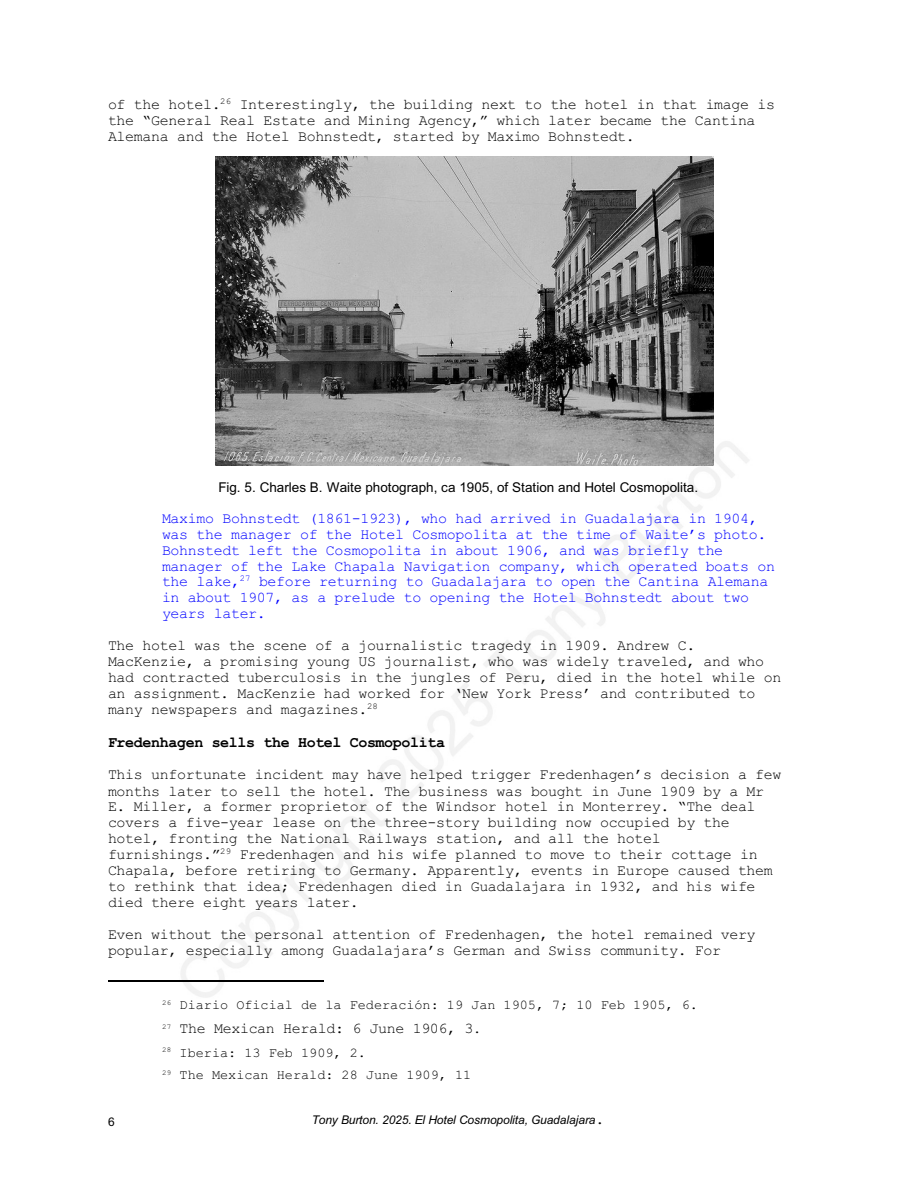
<style>
.page{position:relative;width:918px;height:1188px;background:#fff}
.page>*{position:absolute;margin:0;border:0;box-sizing:border-box;transform-origin:0 0}
.t1{font:15px/15.9px "Courier New";letter-spacing:-.02em;color:#000}
.t2{font:15px/15.9px "Courier New";letter-spacing:-.02em;color:#00f}
.t3{font:700 15px "Courier New";letter-spacing:-.02em;color:#000}
.t4{font:13.5px/22.4px "Courier New";color:#000}
.t5{font:13.5px "Arial";color:#000}
.t6{font:italic 12px "Arial";letter-spacing:-.005em;color:#000}
.t7{font:12px "Arial";color:#000}
.s1{font-size:13.5px}
.s2{font-family:"Courier New";font-style:normal;font-size:15px}
</style>
<div class="page">
<img style="left:108px;top:156px;width:641px;height:842px">
<img style="left:215px;top:157px;width:498px;height:309px">
<hr style="left:108px;top:980px;width:216px;height:1px;background:#000">
<p class="t1" style="left:108px;top:98px;width:669px">of the hotel.<sup>26</sup> Interestingly, the building next to the hotel in that image is the “General Real Estate and Mining Agency,” which later became the Cantina<br>Alemana and the Hotel Bohnstedt, started by Maximo Bohnstedt.</p>
<p class="t5" style="left:218px;top:482px;width:481px">Fig. 5. Charles B. Waite photograph, ca 1905, of Station and Hotel Cosmopolita.</p>
<p class="t2" style="left:162px;top:512px;width:615px">Maximo Bohnstedt (1861-1923), who had arrived in Guadalajara in 1904, was the manager of the Hotel Cosmopolita at the time of Waite’s photo.<br>Bohnstedt left the Cosmopolita in about 1906, and was briefly the manager of the Lake Chapala Navigation company, which operated boats on the lake,<sup>27</sup> before returning to Guadalajara to open the Cantina Alemana in about 1907, as a prelude to opening the Hotel Bohnstedt about two years later.</p>
<p class="t1" style="left:108px;top:639px;width:675px">The hotel was the scene of a journalistic tragedy in 1909. Andrew C.<br>MacKenzie, a promising young US journalist, who was widely traveled, and who had contracted tuberculosis in the jungles of Peru, died in the hotel while on an assignment. MacKenzie had worked for ‘New York Press’ and contributed to many newspapers and magazines.<sup>28</sup></p>
<p class="t3" style="left:108px;top:738px;width:339px">Fredenhagen sells the Hotel Cosmopolita</p>
<p class="t1" style="left:108px;top:768px;width:675px">This unfortunate incident may have helped trigger Fredenhagen’s decision a few months later to sell the hotel. The business was bought in June 1909 by a Mr E. Miller, a former proprietor of the Windsor hotel in Monterrey. “The deal covers a five-year lease on the three-story building now occupied by the hotel, fronting the National Railways station, and all the hotel furnishings.”<sup>29</sup> Fredenhagen and his wife planned to move to their cottage in Chapala, before retiring to Germany. Apparently, events in Europe caused them to rethink that idea; Fredenhagen died in Guadalajara in 1932, and his wife died there eight years later.</p>
<p class="t1" style="left:108px;top:927px;width:649px">Even without the personal attention of Fredenhagen, the hotel remained very popular, especially among Guadalajara’s German and Swiss community. For</p>
<p class="t4" style="left:162px;top:995px;width:538px"><sup>26</sup> Diario Oficial de la Federación: 19 Jan 1905, 7; 10 Feb 1905, 6.</p>
<p class="t1" style="left:162px;top:1022px;width:321px"><sup>27</sup> The Mexican Herald: 6 June 1906, 3<span class="s1">.</span></p>
<p class="t4" style="left:162px;top:1043px;width:311px"><sup>28</sup> Iberia: 13 Feb 1909, 2.<br><sup>29</sup> The Mexican Herald: 28 June 1909, 11</p>
<p class="t7" style="left:108px;top:1117px;width:8px">6</p>
<p class="t6" style="left:312px;top:1115px;width:294px">Tony Burton. 2025. El Hotel Cosmopolita, Guadalajara<span class="s2">.</span></p>
</div>
